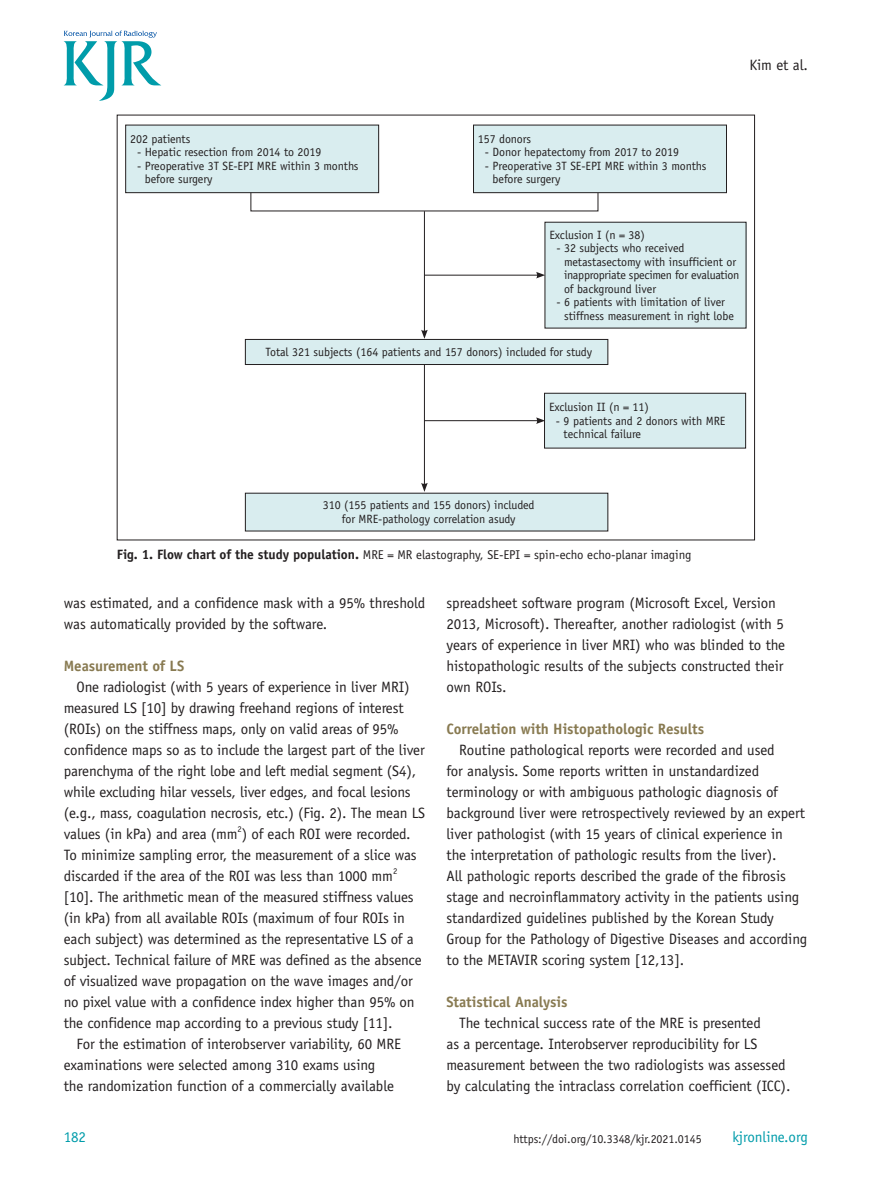
<style>
.page{position:relative;width:893px;height:1191px;background:#fff}
.page>*{position:absolute;margin:0;border:0;box-sizing:border-box;transform-origin:0 0}
.t1{font:15px/21px "Officina Sans Std";letter-spacing:-.01em;color:#231f20}
.t2{font:700 15px "Officina Sans Std";letter-spacing:-.005em;color:#887a51}
.t3{font:15px "Officina Sans Std";letter-spacing:-.005em;color:#009caa}
.t4{font:12.75px "Officina Sans Std";letter-spacing:-.005em;color:#231f20}
.t5{font:12px/13.5px "Officina Sans Std";letter-spacing:-.005em;color:#231f20}
.s1{font-weight:700;font-size:13.5px}
</style>
<div class="page">
<svg style="left:64px;top:31px;width:97px;height:70px"></svg>
<div style="left:126px;top:125px;width:253px;height:68px;background:#d9edef"></div>
<div style="left:125px;top:125px;width:254px;height:68px;border:1px solid #231f20"></div>
<div style="left:245px;top:339px;width:363px;height:25px;background:#d9edef"></div>
<div style="left:245px;top:339px;width:363px;height:26px;border:1px solid #231f20"></div>
<div style="left:245px;top:493px;width:363px;height:38px;background:#d9edef"></div>
<div style="left:473px;top:125px;width:253px;height:68px;background:#d9edef"></div>
<div style="left:473px;top:125px;width:254px;height:68px;border:1px solid #231f20"></div>
<div style="left:545px;top:222px;width:201px;height:106px;background:#d9edef"></div>
<div style="left:544px;top:393px;width:202px;height:55px;background:#d9edef"></div>
<div style="left:544px;top:393px;width:202px;height:55px;border:1px solid #231f20"></div>
<div style="left:251px;top:192px;width:347px;height:19px;border:1px solid #231f20"></div>
<hr style="left:424px;top:211px;width:1px;height:121px;background:#231f20">
<svg style="left:421px;top:330px;width:7px;height:9px"></svg>
<hr style="left:424px;top:364px;width:1px;height:121px;background:#231f20">
<svg style="left:421px;top:483px;width:7px;height:9px"></svg>
<hr style="left:424px;top:275px;width:114px;height:1px;background:#231f20">
<svg style="left:536px;top:272px;width:9px;height:6px"></svg>
<hr style="left:424px;top:420px;width:114px;height:1px;background:#231f20">
<svg style="left:536px;top:417px;width:9px;height:7px"></svg>
<p class="t1" style="left:749px;top:54px;width:60px">Kim et al.</p>
<p class="t5" style="left:130px;top:132px;width:62px">202 patients</p>
<p class="t5" style="left:137px;top:145px;width:186px">- Hepatic resection from 2014 to 2019</p>
<p class="t5" style="left:145px;top:159px;width:215px;text-indent:-8px">- Preoperative 3T SE-EPI MRE within 3 months before surgery</p>
<p class="t5" style="left:478px;top:132px;width:55px">157 donors</p>
<p class="t5" style="left:485px;top:145px;width:196px">- Donor hepatectomy from 2017 to 2019</p>
<p class="t5" style="left:493px;top:159px;width:215px;text-indent:-8px">- Preoperative 3T SE-EPI MRE within 3 months before surgery</p>
<p class="t5" style="left:549px;top:228px;width:97px">Exclusion I (n = 38)</p>
<p class="t5" style="left:564px;top:241px;width:177px;text-indent:-8px">- 32 subjects who received metastasectomy with insufficient or inappropriate specimen for evaluation of background liver</p>
<p class="t5" style="left:564px;top:295px;width:171px;text-indent:-8px">- 6 patients with limitation of liver stiffness measurement in right lobe</p>
<p class="t5" style="left:265px;top:345px;width:328px">Total 321 subjects (164 patients and 157 donors) included for study</p>
<p class="t5" style="left:549px;top:400px;width:101px">Exclusion II (n = 11)</p>
<p class="t5" style="left:564px;top:414px;width:163px;text-indent:-8px">- 9 patients and 2 donors with MRE technical failure</p>
<p class="t5" style="left:323px;top:498px;width:213px;text-align:center">310 (155 patients and 155 donors) included for MRE-pathology correlation asudy</p>
<p class="t4" style="left:117px;top:547px;width:576px"><span class="s1">Fig. 1. Flow chart of the study population.</span> MRE = MR elastography, SE-EPI = spin-echo echo-planar imaging</p>
<p class="t1" style="left:64px;top:592px;width:363px">was estimated, and a confidence mask with a 95% threshold was automatically provided by the software.</p>
<p class="t2" style="left:64px;top:656px;width:122px">Measurement of LS</p>
<p class="t1" style="left:77px;top:676px;width:335px">One radiologist (with 5 years of experience in liver MRI)</p>
<p class="t1" style="left:64px;top:697px;width:341px">measured LS [10] by drawing freehand regions of interest</p>
<p class="t1" style="left:64px;top:718px;width:336px">(ROIs) on the stiffness maps, only on valid areas of 95%</p>
<p class="t1" style="left:64px;top:739px;width:362px">confidence maps so as to include the largest part of the liver</p>
<p class="t1" style="left:64px;top:760px;width:354px">parenchyma of the right lobe and left medial segment (S4),</p>
<p class="t1" style="left:64px;top:781px;width:348px">while excluding hilar vessels, liver edges, and focal lesions</p>
<p class="t1" style="left:64px;top:802px;width:363px">(e.g., mass, coagulation necrosis, etc.) (Fig. 2). The mean LS</p>
<p class="t1" style="left:64px;top:823px;width:348px">values (in kPa) and area (mm<sup>2</sup>) of each ROI were recorded.</p>
<p class="t1" style="left:64px;top:844px;width:354px">To minimize sampling error, the measurement of a slice was</p>
<p class="t1" style="left:64px;top:865px;width:335px">discarded if the area of the ROI was less than 1000 mm<sup>2</sup></p>
<p class="t1" style="left:64px;top:886px;width:351px">[10]. The arithmetic mean of the measured stiffness values</p>
<p class="t1" style="left:64px;top:907px;width:343px">(in kPa) from all available ROIs (maximum of four ROIs in</p>
<p class="t1" style="left:64px;top:928px;width:351px">each subject) was determined as the representative LS of a</p>
<p class="t1" style="left:64px;top:949px;width:359px">subject. Technical failure of MRE was defined as the absence</p>
<p class="t1" style="left:64px;top:970px;width:351px">of visualized wave propagation on the wave images and/or</p>
<p class="t1" style="left:64px;top:991px;width:352px">no pixel value with a confidence index higher than 95% on</p>
<p class="t1" style="left:64px;top:1012px;width:330px">the confidence map according to a previous study [11].</p>
<p class="t1" style="left:77px;top:1033px;width:326px">For the estimation of interobserver variability, 60 MRE</p>
<p class="t1" style="left:64px;top:1054px;width:313px">examinations were selected among 310 exams using</p>
<p class="t1" style="left:64px;top:1075px;width:332px">the randomization function of a commercially available</p>
<p class="t3" style="left:64px;top:1128px;width:24px">182</p>
<p class="t1" style="left:446px;top:592px;width:340px">spreadsheet software program (Microsoft Excel, Version 2013, Microsoft). Thereafter, another radiologist (with 5 years of experience in liver MRI) who was blinded to the histopathologic results of the subjects constructed their own ROIs.</p>
<p class="t2" style="left:446px;top:719px;width:259px">Correlation with Histopathologic Results</p>
<p class="t1" style="left:446px;top:739px;width:362px;text-indent:13px">Routine pathological reports were recorded and used<br>for analysis. Some reports written in unstandardized terminology or with ambiguous pathologic diagnosis of background liver were retrospectively reviewed by an expert liver pathologist (with 15 years of clinical experience in<br>the interpretation of pathologic results from the liver).<br>All pathologic reports described the grade of the fibrosis stage and necroinflammatory activity in the patients using standardized guidelines published by the Korean Study Group for the Pathology of Digestive Diseases and according to the METAVIR scoring system [12,13].</p>
<p class="t2" style="left:446px;top:992px;width:123px">Statistical Analysis</p>
<p class="t1" style="left:446px;top:1012px;width:346px;text-indent:13px">The technical success rate of the MRE is presented<br>as a percentage. Interobserver reproducibility for LS measurement between the two radiologists was assessed by calculating the intraclass correlation coefficient (ICC).</p>
<p class="t5" style="left:513px;top:1132px;width:190px">https://doi.org/10.3348/kjr.2021.0145</p>
<p class="t3" style="left:732px;top:1128px;width:77px">kjronline.org</p>
</div>
